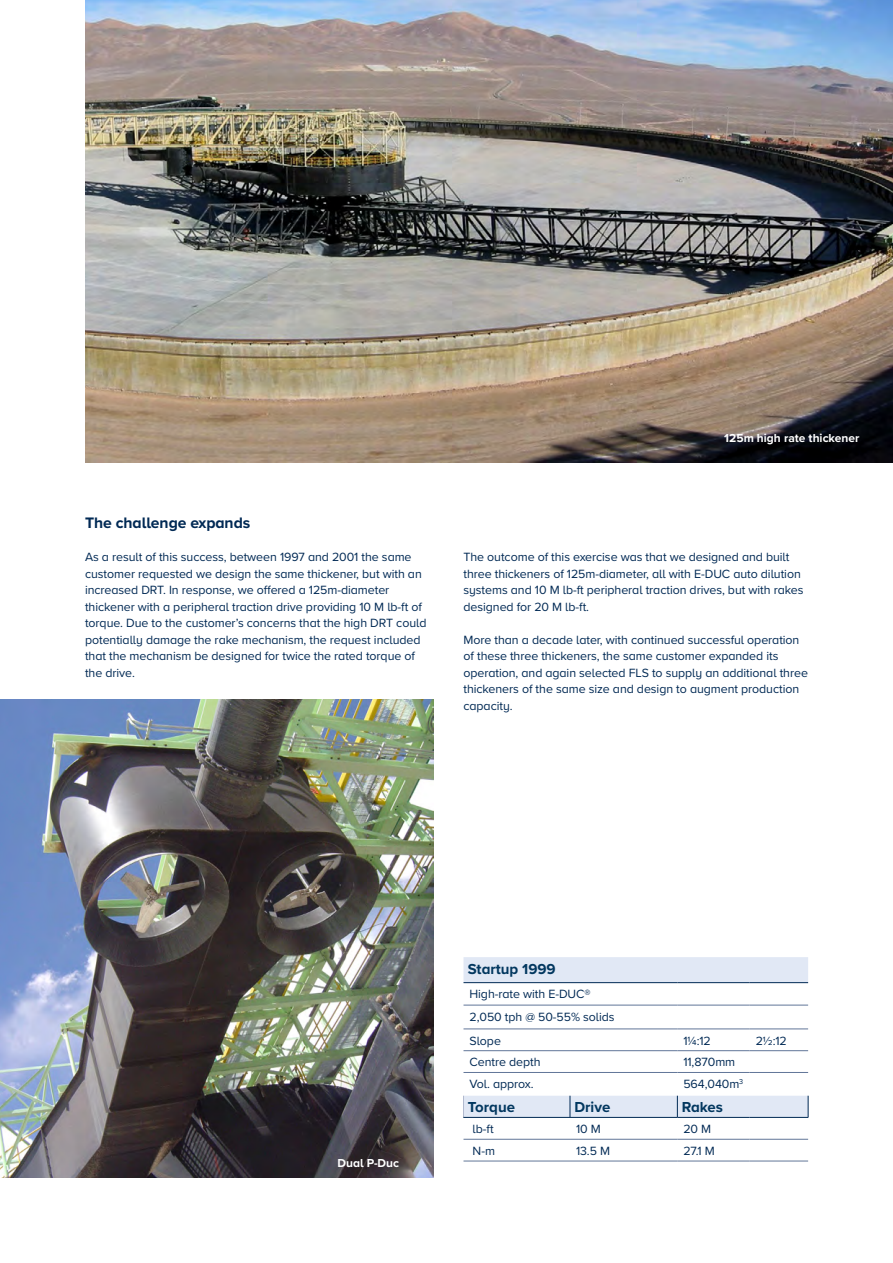
<style>
.page{position:relative;width:893px;height:1263px;background:#fff}
.page>*{position:absolute;margin:0;border:0;box-sizing:border-box;transform-origin:0 0}
.Body_copy{font:700 15.75px "Proxima Nova";letter-spacing:-.005em;color:#002954}
.Head_3{font:700 15px "Proxima Nova";color:#02375f}
.Body_copy-2{font:12.3px/16.5px "Proxima Nova";letter-spacing:-.005em;color:#002954}
.t1{font:700 12px "Proxima Nova";color:#fff}
</style>
<div class="page">
<img style="left:85px;top:0;width:808px;height:462px">
<img style="left:0;top:699px;width:434px;height:478px">
<svg style="left:463px;top:957px;width:345px;height:160px"></svg>
<hr style="left:463px;top:1005px;width:107px;height:1px;background:#617698">
<hr style="left:570px;top:1005px;width:107px;height:1px;background:#617698">
<hr style="left:677px;top:1005px;width:73px;height:1px;background:#617698">
<hr style="left:750px;top:1005px;width:58px;height:1px;background:#617698">
<hr style="left:463px;top:1029px;width:107px;height:1px;background:#617698">
<hr style="left:570px;top:1029px;width:107px;height:1px;background:#617698">
<hr style="left:677px;top:1029px;width:73px;height:1px;background:#617698">
<hr style="left:750px;top:1029px;width:58px;height:1px;background:#617698">
<hr style="left:463px;top:1050px;width:107px;height:1px;background:#617698">
<hr style="left:570px;top:1050px;width:107px;height:1px;background:#617698">
<hr style="left:677px;top:1050px;width:73px;height:1px;background:#617698">
<hr style="left:750px;top:1050px;width:58px;height:1px;background:#617698">
<hr style="left:463px;top:1072px;width:107px;height:1px;background:#617698">
<hr style="left:570px;top:1072px;width:107px;height:1px;background:#617698">
<hr style="left:677px;top:1072px;width:73px;height:1px;background:#617698">
<hr style="left:750px;top:1072px;width:58px;height:1px;background:#617698">
<hr style="left:463px;top:1139px;width:107px;height:1px;background:#617698">
<hr style="left:570px;top:1139px;width:107px;height:1px;background:#617698">
<hr style="left:677px;top:1139px;width:73px;height:1px;background:#617698">
<hr style="left:750px;top:1139px;width:58px;height:1px;background:#617698">
<hr style="left:463px;top:1161px;width:107px;height:1px;background:#617698">
<hr style="left:570px;top:1161px;width:107px;height:1px;background:#617698">
<hr style="left:677px;top:1161px;width:73px;height:1px;background:#617698">
<hr style="left:750px;top:1161px;width:58px;height:1px;background:#617698">
<hr style="left:463px;top:982px;width:107px;height:1px;background:#002954">
<hr style="left:570px;top:982px;width:107px;height:1px;background:#002954">
<hr style="left:677px;top:982px;width:73px;height:1px;background:#002954">
<hr style="left:750px;top:982px;width:58px;height:1px;background:#002954">
<svg style="left:463px;top:1096px;width:1px;height:21px"></svg>
<svg style="left:570px;top:1096px;width:1px;height:21px"></svg>
<svg style="left:677px;top:1096px;width:1px;height:21px"></svg>
<svg style="left:808px;top:1096px;width:1px;height:21px"></svg>
<hr style="left:463px;top:1117px;width:107px;height:1px;background:#002954">
<hr style="left:570px;top:1117px;width:107px;height:1px;background:#002954">
<hr style="left:677px;top:1117px;width:73px;height:1px;background:#002954">
<hr style="left:750px;top:1117px;width:58px;height:1px;background:#002954">
<p class="Body_copy" style="left:85px;top:511px;width:167px">The challenge expands</p>
<p class="Body_copy-2" style="left:85px;top:548px;width:343px">As a result of this success, between 1997 and 2001 the same customer requested we design the same thickener, but with an increased DRT. In response, we offered a 125m-diameter thickener with a peripheral traction drive providing 10 M lb-ft of torque. Due to the customer’s concerns that the high DRT could potentially damage the rake mechanism, the request included that the mechanism be designed for twice the rated torque of the drive.</p>
<p class="t1" style="left:724px;top:429px;width:137px">125m high rate thickener</p>
<p class="Body_copy-2" style="left:463px;top:548px;width:341px">The outcome of this exercise was that we designed and built three thickeners of 125m-diameter, all with E-DUC auto dilution systems and 10 M lb-ft peripheral traction drives, but with rakes designed for 20 M lb-ft.</p>
<p class="Body_copy-2" style="left:463px;top:631px;width:346px">More than a decade later, with continued successful operation of these three thickeners, the same customer expanded its operation, and again selected FLS to supply an additional three thickeners of the same size and design to augment production capacity.</p>
<p class="t1" style="left:338px;top:1154px;width:63px">Dual P-Duc</p>
<p class="Head_3" style="left:468px;top:957px;width:89px">Startup 1999</p>
<p class="Body_copy-2" style="left:469px;top:985px;width:123px">High-rate with E-DUC®</p>
<p class="Body_copy-2" style="left:469px;top:1008px;width:147px">2,050 tph @ 50-55% solids</p>
<p class="Body_copy-2" style="left:469px;top:1032px;width:33px">Slope</p>
<p class="Body_copy-2" style="left:683px;top:1032px;width:29px">1¼:12</p>
<p class="Body_copy-2" style="left:756px;top:1032px;width:33px">2½:12</p>
<p class="Body_copy-2" style="left:469px;top:1053px;width:73px">Centre depth</p>
<p class="Body_copy-2" style="left:683px;top:1053px;width:53px">11,870mm</p>
<p class="Body_copy-2" style="left:469px;top:1075px;width:66px">Vol. approx.</p>
<p class="Body_copy-2" style="left:683px;top:1075px;width:61px">564,040m<sup>3</sup></p>
<p class="Head_3" style="left:468px;top:1095px;width:49px">Torque</p>
<p class="Head_3" style="left:574px;top:1095px;width:37px">Drive</p>
<p class="Head_3" style="left:682px;top:1095px;width:43px">Rakes</p>
<p class="Body_copy-2" style="left:473px;top:1120px;width:23px">lb-ft</p>
<p class="Body_copy-2" style="left:576px;top:1120px;width:26px">10 M</p>
<p class="Body_copy-2" style="left:683px;top:1120px;width:29px">20 M</p>
<p class="Body_copy-2" style="left:473px;top:1142px;width:24px">N-m</p>
<p class="Body_copy-2" style="left:576px;top:1142px;width:36px">13.5 M</p>
<p class="Body_copy-2" style="left:683px;top:1142px;width:33px">27.1 M</p>
</div>
